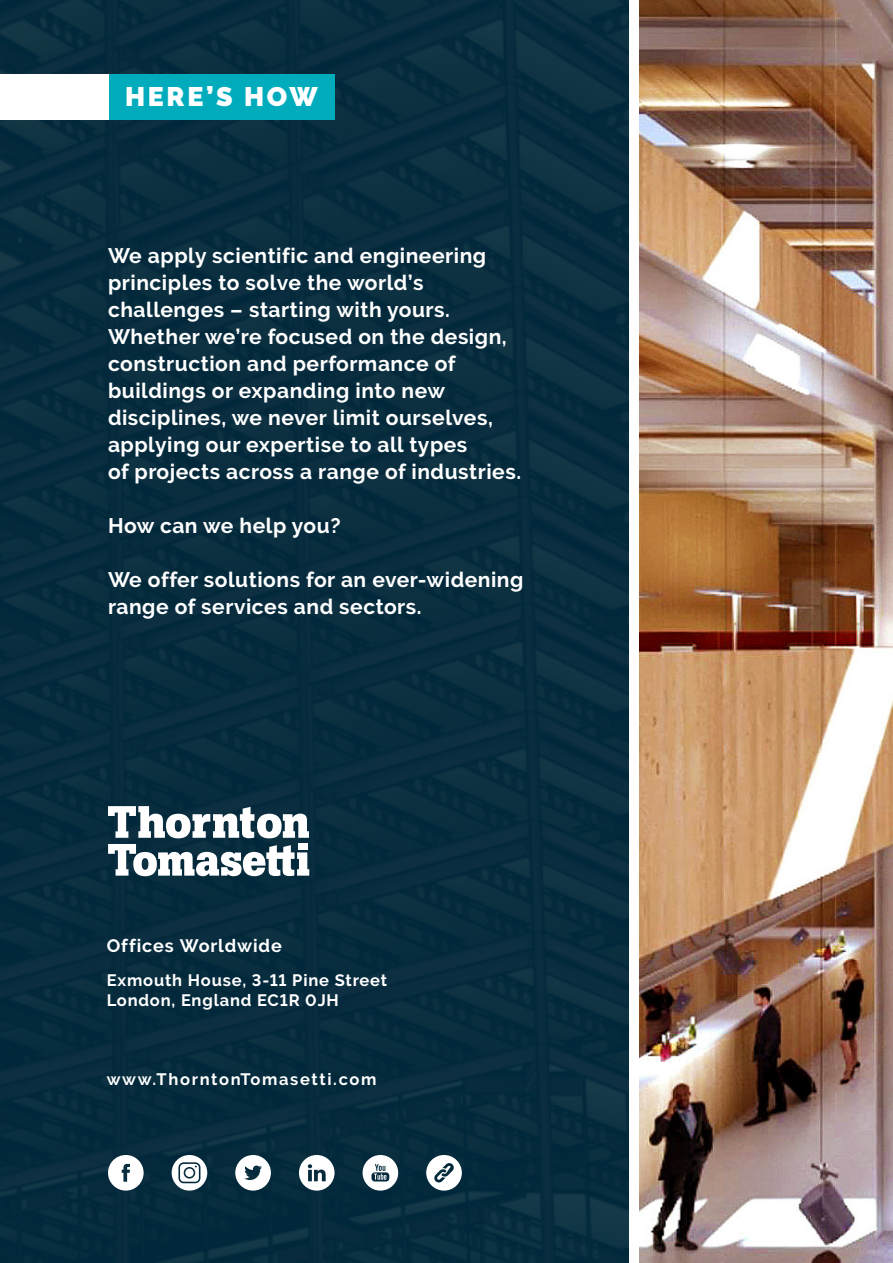
<style>
.page{position:relative;width:893px;height:1263px;background:#fff}
.page>*{position:absolute;margin:0;border:0;box-sizing:border-box;transform-origin:0 0}
.Paragraph_Style_6{font:900 26.85px "Raleway";letter-spacing:.1em;color:#fff}
.t1{font:700 21px/27px "Raleway";letter-spacing:.025em;color:#fff}
.t2{font:700 18px "Raleway";letter-spacing:.045em;color:#fff}
.t3{font:700 16.5px "Raleway";letter-spacing:.05em;color:#fff}
.t4{font:700 16.5px "Raleway";letter-spacing:.1em;color:#fff}
</style>
<div class="page">
<img style="left:639px;top:0;width:254px;height:1263px">
<div style="left:0;top:0;width:628px;height:1263px;background:#082d3e"></div>
<svg style="left:108px;top:844px;width:201px;height:32px"></svg>
<svg style="left:108px;top:806px;width:201px;height:32px"></svg>
<div style="left:108px;top:74px;width:226px;height:45px;background:#00acbc"></div>
<div style="left:0;top:74px;width:108px;height:45px;background:#fff"></div>
<svg style="left:108px;top:1155px;width:36px;height:35px"></svg>
<svg style="left:235px;top:1155px;width:36px;height:35px"></svg>
<svg style="left:299px;top:1155px;width:36px;height:35px"></svg>
<svg style="left:363px;top:1155px;width:35px;height:35px"></svg>
<svg style="left:426px;top:1155px;width:36px;height:35px"></svg>
<svg style="left:172px;top:1155px;width:35px;height:35px"></svg>
<svg style="left:185px;top:1168px;width:9px;height:9px"></svg>
<p class="Paragraph_Style_6" style="left:125px;top:81px;width:194px">HERE’S HOW</p>
<p class="t1" style="left:108px;top:242px;width:415px">We apply scientific and engineering principles to solve the world’s challenges – starting with yours.<br>Whether we’re focused on the design, construction and performance of buildings or expanding into new disciplines, we never limit ourselves, applying our expertise to all types<br>of projects across a range of industries.</p>
<p class="t1" style="left:108px;top:512px;width:234px">How can we help you?</p>
<p class="t1" style="left:108px;top:566px;width:417px">We offer solutions for an ever-widening range of services and sectors.</p>
<p class="t2" style="left:107px;top:935px;width:177px">Offices Worldwide</p>
<p class="t3" style="left:107px;top:971px;width:282px">Exmouth House, 3-11 Pine Street</p>
<p class="t3" style="left:107px;top:991px;width:234px">London, England EC1R 0JH</p>
<p class="t4" style="left:107px;top:1070px;width:271px">www.ThorntonTomasetti.com</p>
</div>
